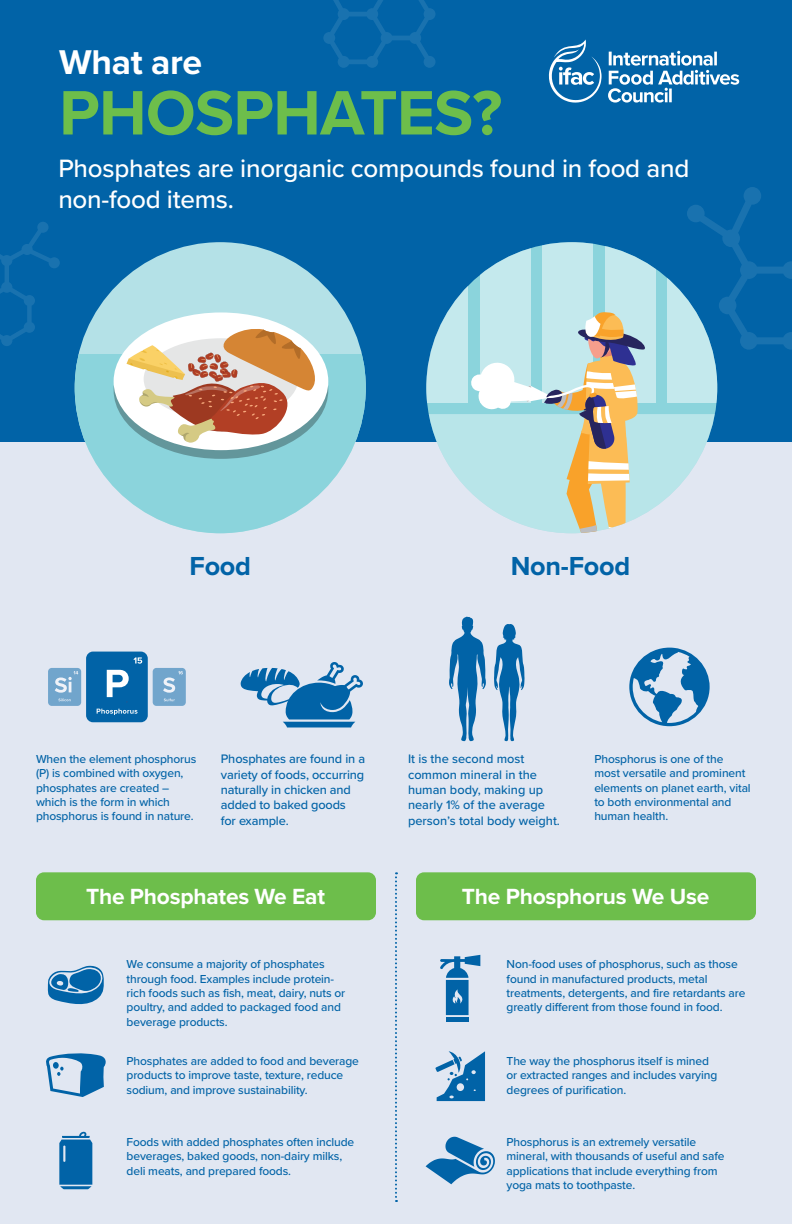
<style>
.page{position:relative;width:792px;height:1224px;background:#fff}
.page>*{position:absolute;margin:0;border:0;box-sizing:border-box;transform-origin:0 0}
.t1{font:700 65px "Proxima Nova";letter-spacing:-.01em;color:#6dbe4b}
.t2{font:700 35.6px "Proxima Nova";letter-spacing:-.01em;color:#fff}
.t3{font:700 27px "Proxima Nova";letter-spacing:-.01em;color:#0163a7}
.t4{font:500 26px/31.2px "Proxima Nova";letter-spacing:-.01em;color:#fff}
.t5{font:700 22.7px "Proxima Nova";letter-spacing:-.01em;color:#fff}
.t6{font:500 12.8px/15.3px "Proxima Nova";letter-spacing:-.01em;color:#0163a7}
.t7{font:500 12px/14.4px "Proxima Nova";letter-spacing:-.01em;color:#0163a7}
</style>
<div class="page">
<div style="left:0;top:405px;width:792px;height:819px;background:#e1e7f2"></div>
<div style="left:0;top:0;width:792px;height:442px;background:#0163a7"></div>
<div style="left:75px;top:242px;width:291px;height:291px;background:#b4e1e7;border-radius:50%"></div>
<svg style="left:75px;top:354px;width:291px;height:179px;fill:#8bd4dc"></svg>
<svg style="left:114px;top:321px;width:214px;height:138px"></svg>
<div style="left:114px;top:312px;width:214px;height:138px;background:#fff;border-radius:50%"></div>
<svg style="left:126px;top:328px;width:191px;height:115px"></svg>
<svg style="left:323px;top:0;width:113px;height:68px"></svg>
<svg style="left:426px;top:187px;width:366px;height:346px"></svg>
<svg style="left:0;top:222px;width:60px;height:124px"></svg>
<div style="left:36px;top:872px;width:340px;height:48px;background:#6dbe4b;border-radius:8px"></div>
<div style="left:416px;top:872px;width:340px;height:48px;background:#6dbe4b;border-radius:8px"></div>
<svg style="left:608px;top:51px;width:131px;height:52px"></svg>
<svg style="left:549px;top:39px;width:53px;height:64px"></svg>
<svg style="left:435px;top:1051px;width:50px;height:50px"></svg>
<svg style="left:426px;top:1137px;width:69px;height:47px"></svg>
<hr style="left:446px;top:1017px;width:23px;height:4px;background:#0163a7">
<svg style="left:440px;top:955px;width:40px;height:60px"></svg>
<svg style="left:47px;top:965px;width:57px;height:40px"></svg>
<svg style="left:59px;top:1132px;width:33px;height:57px;background:#2477b2"></svg>
<svg style="left:449px;top:617px;width:37px;height:125px"></svg>
<svg style="left:494px;top:624px;width:31px;height:117px"></svg>
<svg style="left:629px;top:648px;width:81px;height:78px"></svg>
<svg style="left:46px;top:1053px;width:60px;height:44px"></svg>
<svg style="left:395px;top:872px;width:2px;height:330px"></svg>
<div style="left:48px;top:668px;width:33px;height:38px;background:#71a5cc;border-radius:4px"></div>
<svg style="left:55px;top:671px;width:23px;height:30px"></svg>
<div style="left:153px;top:668px;width:33px;height:38px;background:#71a5cc;border-radius:4px"></div>
<svg style="left:163px;top:671px;width:20px;height:30px"></svg>
<div style="left:86px;top:652px;width:62px;height:70px;background:#0163a7;border-radius:7px"></div>
<svg style="left:97px;top:709px;width:41px;height:6px"></svg>
<svg style="left:133px;top:657px;width:9px;height:7px"></svg>
<svg style="left:107px;top:670px;width:22px;height:33px"></svg>
<svg style="left:240px;top:662px;width:123px;height:65px"></svg>
<h2 class="t2" style="left:59px;top:35px;width:145px">What are</h2>
<h2 class="t1" style="left:59px;top:64px;width:445px">PHOSPHATES?</h2>
<p class="t4" style="left:58px;top:151px;width:632px">Phosphates are inorganic compounds found in food and non-food items.</p>
<p class="t3" style="left:190px;top:546px;width:63px">Food</p>
<p class="t3" style="left:511px;top:546px;width:121px">Non-Food</p>
<p class="t7" style="left:36px;top:751px;width:162px">When the element phosphorus (P) is combined with oxygen, phosphates are created – which is the form in which phosphorus is found in nature.</p>
<p class="t7" style="left:594px;top:751px;width:158px">Phosphorus is one of the most versatile and prominent elements on planet earth, vital to both environmental and human health.</p>
<p class="t6" style="left:221px;top:751px;width:146px">Phosphates are found in a variety of foods, occurring naturally in chicken and added to baked goods<br>for example.</p>
<p class="t6" style="left:408px;top:751px;width:154px">It is the second most common mineral in the human body, making up nearly 1% of the average person’s total body weight.</p>
<h2 class="t5" style="left:86px;top:879px;width:241px">The Phosphates We Eat</h2>
<h2 class="t5" style="left:462px;top:879px;width:249px">The Phosphorus We Use</h2>
<p class="t7" style="left:127px;top:956px;width:220px">We consume a majority of phosphates through food. Examples include protein&shy;rich foods such as fish, meat, dairy, nuts or poultry, and added to packaged food and beverage products.</p>
<p class="t7" style="left:507px;top:956px;width:240px">Non-food uses of phosphorus, such as those found in manufactured products, metal treatments, detergents, and fire retardants are greatly different from those found in food.</p>
<p class="t7" style="left:127px;top:1053px;width:234px">Phosphates are added to food and beverage products to improve taste, texture, reduce sodium, and improve sustainability.</p>
<p class="t7" style="left:127px;top:1134px;width:229px">Foods with added phosphates often include beverages, baked goods, non-dairy milks, deli meats, and prepared foods.</p>
<p class="t7" style="left:507px;top:1053px;width:212px">The way the phosphorus itself is mined or extracted ranges and includes varying degrees of purification.</p>
<p class="t7" style="left:507px;top:1134px;width:219px">Phosphorus is an extremely versatile mineral, with thousands of useful and safe applications that include everything from yoga mats to toothpaste.</p>
</div>
